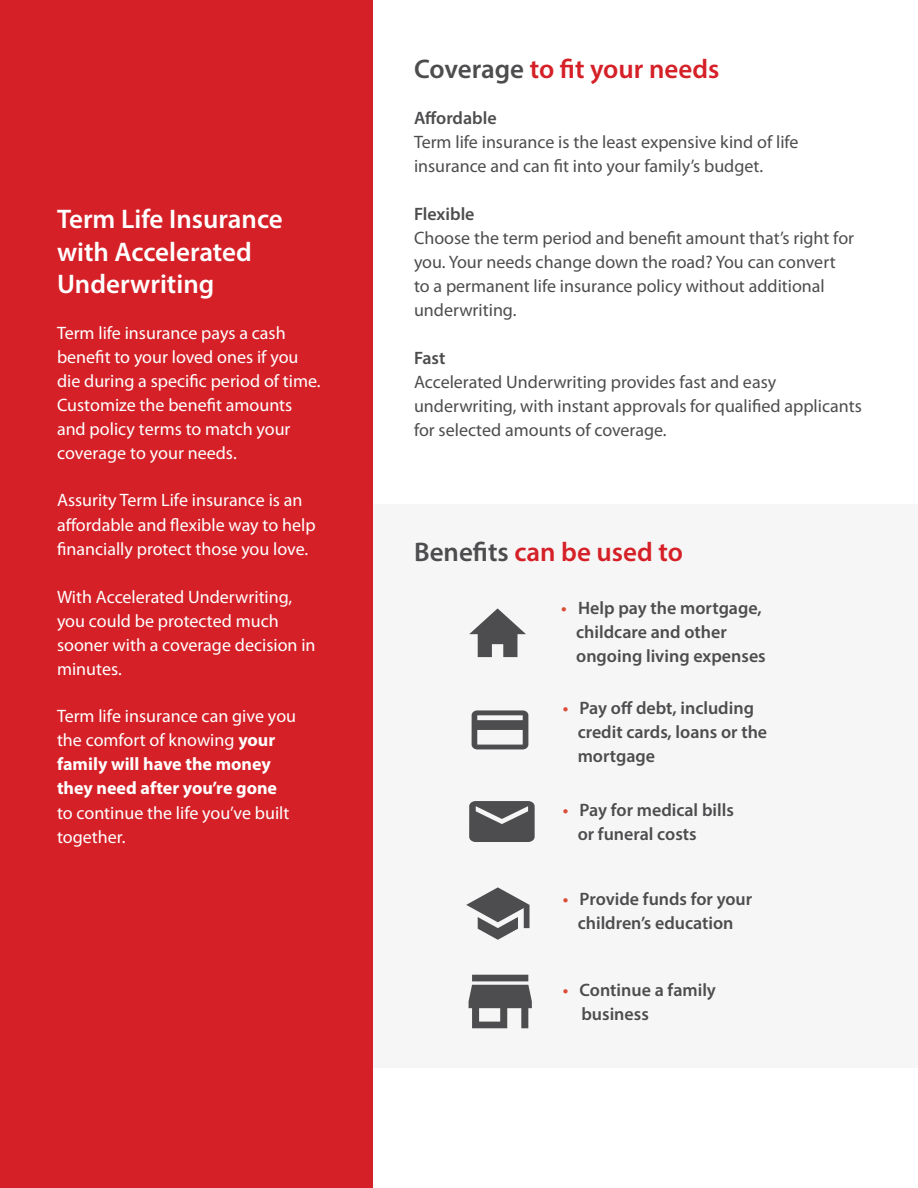
<style>
.page{position:relative;width:918px;height:1188px;background:#fff}
.page>*{position:absolute;margin:0;border:0;box-sizing:border-box;transform-origin:0 0}
.t1{font:600 27px/32.4px "Myriad Pro";color:#fff}
.t2{font:600 27px "Myriad Pro";color:#d52027}
.t3{font:18px/24px "Myriad Pro";color:#fff}
.t4{font:18px/24px "Myriad Pro";color:#4d4d4f}
.t5{font:600 18px/24px "Myriad Pro";color:#4d4d4f}
.t6{font:700 18px/24.2px "Myriad Pro";color:#fff}
.s1{font-weight:400}
.s2{color:#4d4d4f}
.s3{color:#da4c38}
</style>
<div class="page">
<div style="left:372px;top:504px;width:546px;height:564px;background:#f6f6f6"></div>
<div style="left:0;top:0;width:372px;height:1188px;background:#d52027"></div>
<svg style="left:469px;top:608px;width:57px;height:49px"></svg>
<svg style="left:472px;top:710px;width:56px;height:39px"></svg>
<svg style="left:466px;top:887px;width:64px;height:53px"></svg>
<svg style="left:469px;top:801px;width:66px;height:41px;background:#616162"></svg>
<svg style="left:469px;top:975px;width:63px;height:53px"></svg>
<h1 class="t1" style="left:57px;top:202px;width:227px">Term Life Insurance with Accelerated<br>Underwriting</h1>
<p class="t3" style="left:57px;top:321px;width:265px">Term life insurance pays a cash benefit to your loved ones if you die during a specific period of time.<br>Customize the benefit amounts and policy terms to match your coverage to your needs.</p>
<p class="t3" style="left:57px;top:488px;width:260px">Assurity Term Life insurance is an affordable and flexible way to help financially protect those you love.</p>
<p class="t3" style="left:57px;top:584px;width:260px">With Accelerated Underwriting, you could be protected much sooner with a coverage decision in minutes.</p>
<p class="t6" style="left:57px;top:703px;width:241px"><span class="s1">Term life insurance can give you the comfort of knowing</span> your family will have the money they need after you’re gone</p>
<p class="t3" style="left:57px;top:800px;width:234px">to continue the life you’ve built together.</p>
<h1 class="t2" style="left:414px;top:52px;width:307px"><span class="s2">Coverage</span> to fit your needs</h1>
<p class="t5" style="left:414px;top:106px;width:84px">Affordable</p>
<p class="t4" style="left:414px;top:130px;width:386px">Term life insurance is the least expensive kind of life insurance and can fit into your family’s budget.</p>
<p class="t5" style="left:414px;top:202px;width:62px">Flexible</p>
<p class="t4" style="left:414px;top:226px;width:442px">Choose the term period and benefit amount that’s right for you. Your needs change down the road? You can convert to a permanent life insurance policy without additional underwriting.</p>
<p class="t5" style="left:414px;top:346px;width:33px">Fast</p>
<p class="t4" style="left:414px;top:370px;width:449px">Accelerated Underwriting provides fast and easy underwriting, with instant approvals for qualified applicants for selected amounts of coverage.</p>
<h1 class="t2" style="left:414px;top:535px;width:270px"><span class="s2">Benefits</span> can be used to</h1>
<p class="t5" style="left:576px;top:596px;width:191px;text-indent:-15px"><span class="s3">•</span> Help pay the mortgage, childcare and other ongoing living expenses</p>
<p class="t5" style="left:578px;top:695px;width:191px;text-indent:-15px"><span class="s3">•</span> Pay off debt, including credit cards, loans or the mortgage</p>
<p class="t5" style="left:578px;top:798px;width:158px;text-indent:-15px"><span class="s3">•</span> Pay for medical bills or funeral costs</p>
<p class="t5" style="left:563px;top:887px;width:191px;text-align:center"><span class="s3">•</span> Provide funds for your children’s education</p>
<p class="t5" style="left:581px;top:978px;width:136px;text-indent:-19px"><span class="s3">•</span> Continue a family business</p>
</div>
